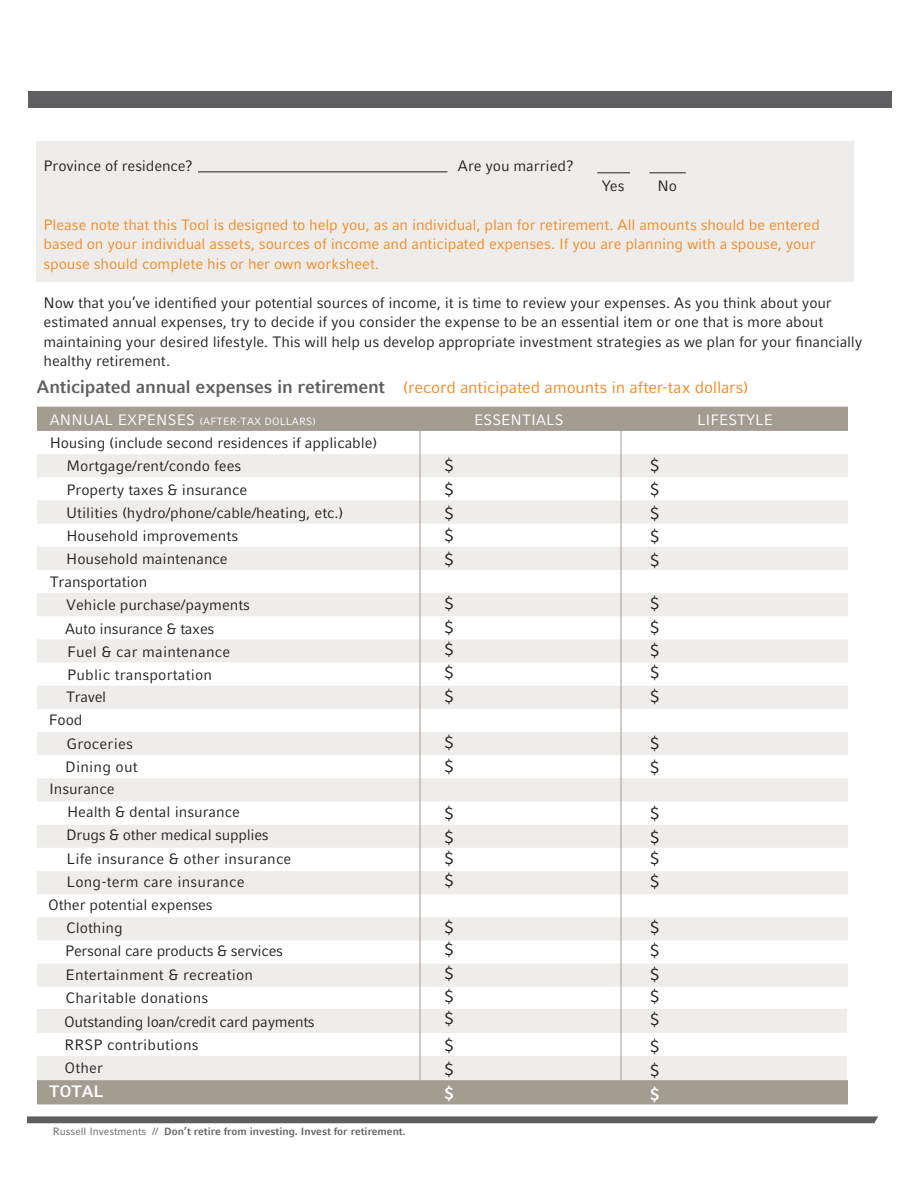
<style>
.page{position:relative;width:918px;height:1188px;background:#fff}
.page>*{position:absolute;margin:0;border:0;box-sizing:border-box;transform-origin:0 0}
.t1{font:16.5px "Compatil Fact LT Pro";letter-spacing:-.01em;color:#f6891f}
.t2{font:16.5px/24px "Compatil Fact LT Pro";color:#231f20}
.t3{font:700 16.5px "Compatil Fact LT Pro";letter-spacing:-.01em;color:#fff}
.t4{font:15px/19.5px "Compatil Fact LT Pro";letter-spacing:-.005em;color:#231f20}
.t5{font:15px/19.5px "Compatil Fact LT Pro";letter-spacing:-.01em;color:#f6891f}
.t6{font:15px "Compatil Fact LT Pro";letter-spacing:.015em;color:#231f20}
.t7{font:15px "Compatil Fact LT Pro";letter-spacing:.005em;color:#fff}
.t8{font:700 10.5px "Compatil Fact LT Pro";color:#5f5f62}
.t9{font:10.5px "Compatil Fact LT Pro";letter-spacing:.015em;color:#fff}
.s1{font-weight:700;font-size:18px;color:#5f5f62}
.s2{font-size:15px}
.s3{font-weight:400}
</style>
<div class="page">
<div style="left:28px;top:92px;width:864px;height:16px;background:#5f5f62"></div>
<svg style="left:27px;top:1116px;width:851px;height:7px;background:#68686b"></svg>
<div style="left:36px;top:141px;width:818px;height:141px;background:#efedec"></div>
<div style="left:38px;top:1080px;width:810px;height:24px;background:#a49b91"></div>
<div style="left:38px;top:407px;width:810px;height:24px;background:#a49b91"></div>
<svg style="left:38px;top:454px;width:810px;height:533px;fill:#efedec"></svg>
<div style="left:38px;top:1056px;width:810px;height:23px;background:#efedec"></div>
<div style="left:38px;top:1010px;width:810px;height:23px;background:#efedec"></div>
<hr style="left:420px;top:419px;width:1px;height:684px;background:#a49b91">
<hr style="left:621px;top:413px;width:1px;height:690px;background:#a49b91">
<hr style="left:198px;top:171px;width:249px;height:1px;background:#231f20">
<hr style="left:597px;top:172px;width:33px;height:1px;background:#231f20">
<hr style="left:650px;top:172px;width:36px;height:1px;background:#231f20">
<p class="t4" style="left:44px;top:158px;width:151px">Province of residence?</p>
<p class="t4" style="left:458px;top:158px;width:117px">Are you married?</p>
<p class="t4" style="left:602px;top:177px;width:24px">Yes</p>
<p class="t4" style="left:658px;top:177px;width:21px">No</p>
<p class="t5" style="left:44px;top:216px;width:778px">Please note that this Tool is designed to help you, as an individual, plan for retirement. All amounts should be entered based on your individual assets, sources of income and anticipated expenses. If you are planning with a spouse, your spouse should complete his or her own worksheet.</p>
<p class="t4" style="left:43px;top:294px;width:820px">Now that you’ve identified your potential sources of income, it is time to review your expenses. As you think about your estimated annual expenses, try to decide if you consider the expense to be an essential item or one that is more about maintaining your desired lifestyle. This will help us develop appropriate investment strategies as we plan for your financially healthy retirement.</p>
<p class="t1" style="left:37px;top:382px;width:714px"><span class="s1">Anticipated annual expenses in retirement</span> (record anticipated amounts in after-tax dollars)</p>
<p class="t9" style="left:50px;top:417px;width:268px"><span class="s2">ANNUAL EXPENSES</span> (AFTER-TAX DOLLARS)</p>
<p class="t7" style="left:474px;top:414px;width:91px">ESSENTIALS</p>
<p class="t7" style="left:697px;top:414px;width:77px">LIFESTYLE</p>
<p class="t4" style="left:50px;top:435px;width:329px">Housing (include second residences if applicable)</p>
<p class="t4" style="left:67px;top:458px;width:176px">Mortgage/rent/condo fees</p>
<p class="t4" style="left:66px;top:481px;width:183px">Property taxes &amp; insurance</p>
<p class="t4" style="left:66px;top:504px;width:279px">Utilities (hydro/phone/cable/heating, etc.)</p>
<p class="t4" style="left:66px;top:528px;width:173px">Household improvements</p>
<p class="t4" style="left:66px;top:551px;width:163px">Household maintenance</p>
<p class="t4" style="left:50px;top:574px;width:99px">Transportation</p>
<p class="t4" style="left:66px;top:597px;width:185px">Vehicle purchase/payments</p>
<p class="t4" style="left:65px;top:620px;width:151px">Auto insurance &amp; taxes</p>
<p class="t6" style="left:67px;top:646px;width:165px">Fuel &amp; car maintenance</p>
<p class="t6" style="left:67px;top:669px;width:147px">Public transportation</p>
<p class="t4" style="left:66px;top:689px;width:42px">Travel</p>
<p class="t4" style="left:49px;top:712px;width:35px">Food</p>
<p class="t6" style="left:67px;top:738px;width:68px">Groceries</p>
<p class="t6" style="left:65px;top:762px;width:74px">Dining out</p>
<p class="t4" style="left:49px;top:781px;width:67px">Insurance</p>
<p class="t4" style="left:67px;top:804px;width:174px">Health &amp; dental insurance</p>
<p class="t4" style="left:66px;top:827px;width:204px">Drugs &amp; other medical supplies</p>
<p class="t6" style="left:67px;top:853px;width:226px">Life insurance &amp; other insurance</p>
<p class="t6" style="left:67px;top:876px;width:180px">Long-term care insurance</p>
<p class="t4" style="left:48px;top:897px;width:166px">Other potential expenses</p>
<p class="t4" style="left:66px;top:920px;width:58px">Clothing</p>
<p class="t4" style="left:65px;top:943px;width:219px">Personal care products &amp; services</p>
<p class="t6" style="left:66px;top:969px;width:189px">Entertainment &amp; recreation</p>
<p class="t6" style="left:66px;top:992px;width:144px">Charitable donations</p>
<p class="t4" style="left:64px;top:1014px;width:252px">Outstanding loan/credit card payments</p>
<p class="t6" style="left:64px;top:1039px;width:136px">RRSP contributions</p>
<p class="t4" style="left:64px;top:1060px;width:40px">Other</p>
<p class="t3" style="left:49px;top:1085px;width:56px">TOTAL</p>
<p class="t2" style="left:444px;top:455px;width:11px;text-align:justify">$ $ $</p>
<p class="t2" style="left:444px;top:525px;width:11px">$ $</p>
<p class="t2" style="left:444px;top:593px;width:11px">$ $</p>
<p class="t2" style="left:444px;top:640px;width:11px;line-height:22.5px">$ $</p>
<p class="t2" style="left:444px;top:686px;width:11px">$</p>
<p class="t2" style="left:444px;top:732px;width:11px">$ $</p>
<p class="t2" style="left:444px;top:803px;width:11px">$ $</p>
<p class="t2" style="left:444px;top:849px;width:11px;line-height:22.5px">$ $</p>
<p class="t2" style="left:444px;top:918px;width:11px;line-height:22.5px">$ $</p>
<p class="t2" style="left:444px;top:964px;width:11px;line-height:22.5px;text-align:justify">$ $ $</p>
<p class="t2" style="left:444px;top:1035px;width:11px">$ $</p>
<p class="t3" style="left:444px;top:1088px;width:11px">$</p>
<p class="t2" style="left:650px;top:455px;width:11px;text-align:justify">$ $ $</p>
<p class="t2" style="left:650px;top:526px;width:11px">$ $</p>
<p class="t2" style="left:650px;top:593px;width:11px">$ $</p>
<p class="t2" style="left:650px;top:640px;width:11px;line-height:22.5px">$ $</p>
<p class="t2" style="left:650px;top:686px;width:11px">$</p>
<p class="t2" style="left:650px;top:733px;width:11px">$ $</p>
<p class="t2" style="left:650px;top:803px;width:11px">$ $</p>
<p class="t2" style="left:650px;top:849px;width:11px;line-height:22.5px">$ $</p>
<p class="t2" style="left:650px;top:918px;width:11px;line-height:22.5px">$ $</p>
<p class="t2" style="left:650px;top:964px;width:11px;line-height:22.5px;text-align:justify">$ $ $</p>
<p class="t2" style="left:650px;top:1036px;width:11px">$ $</p>
<p class="t3" style="left:650px;top:1088px;width:11px">$</p>
<p class="t8" style="left:53px;top:1128px;width:354px"><span class="s3">Russell Investments //</span> Don’t retire from investing. Invest for retirement.</p>
</div>
